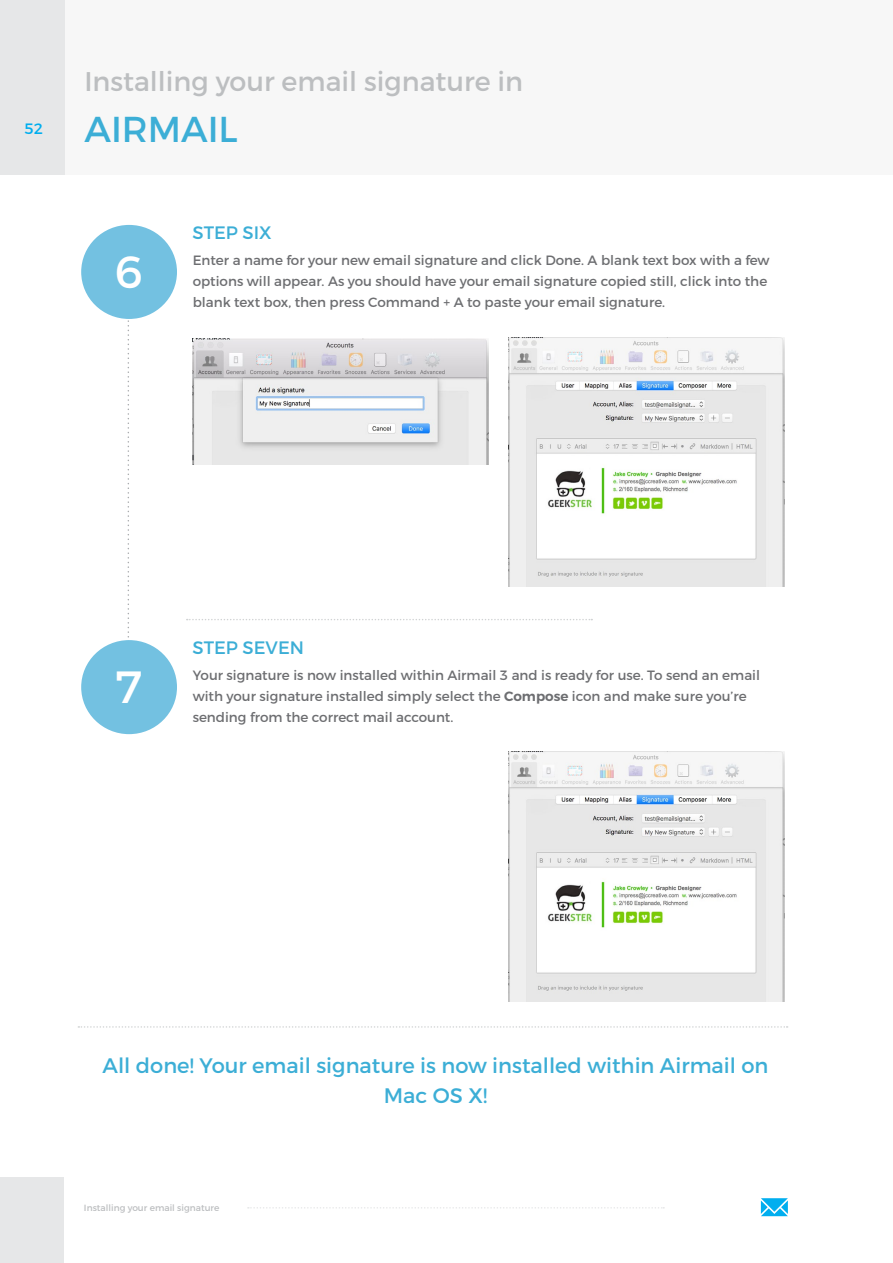
<style>
.page{position:relative;width:893px;height:1263px;background:#fff}
.page>*{position:absolute;margin:0;border:0;box-sizing:border-box;transform-origin:0 0}
.t1{font:45px "Montserrat";color:#fff}
.t2{font:36px "Montserrat";color:#3caed6}
.t3{font:27px "Montserrat";color:#bcbec0}
.t4{font:21px/30px "Montserrat";color:#3caed6;text-align:center}
.t5{font:18px "Montserrat";color:#3caed6}
.t6{font:15px "Montserrat";color:#00aeef}
.t7{font:13.5px/21px "Montserrat";color:#6d6e71}
.t8{font:9px "Montserrat";color:#bcbec0}
.s1{font-weight:600}
</style>
<div class="page">
<div style="left:0;top:0;width:893px;height:174px;background:#f7f7f7"></div>
<svg style="left:248px;top:1207px;width:416px;height:1px"></svg>
<div style="left:0;top:0;width:64px;height:174px;background:#e6e7e8"></div>
<div style="left:0;top:1177px;width:64px;height:86px;background:#e6e7e8"></div>
<svg style="left:761px;top:1198px;width:27px;height:18px"></svg>
<svg style="left:128px;top:320px;width:1px;height:318px"></svg>
<svg style="left:187px;top:619px;width:405px;height:1px"></svg>
<div style="left:81px;top:640px;width:96px;height:94px;background:#73c1e1;border-radius:50%"></div>
<div style="left:81px;top:225px;width:96px;height:94px;background:#73c1e1;border-radius:50%"></div>
<svg style="left:78px;top:1026px;width:710px;height:2px"></svg>
<img style="left:193px;top:339px;width:295px;height:125px">
<img style="left:508px;top:337px;width:276px;height:250px">
<img style="left:508px;top:752px;width:276px;height:249px">
<h3 class="t3" style="left:84px;top:65px;width:440px">Installing your email signature in</h3>
<p class="t6" style="left:24px;top:120px;width:20px">52</p>
<h2 class="t2" style="left:84px;top:107px;width:155px">AIRMAIL</h2>
<h1 class="t1" style="left:115px;top:244px;width:29px">6</h1>
<h3 class="t5" style="left:192px;top:221px;width:81px">STEP SIX</h3>
<p class="t7" style="left:193px;top:249px;width:578px">Enter a name for your new email signature and click Done. A blank text box with a few options will appear. As you should have your email signature copied still, click into the blank text box, then press Command + A to paste your email signature.</p>
<h1 class="t1" style="left:115px;top:659px;width:29px">7</h1>
<h3 class="t5" style="left:192px;top:636px;width:113px">STEP SEVEN</h3>
<p class="t7" style="left:193px;top:664px;width:569px">Your signature is now installed within Airmail 3 and is ready for use. To send an email with your signature installed simply select the <span class="s1">Compose</span> icon and make sure you’re sending from the correct mail account.</p>
<h3 class="t4" style="left:103px;top:1050px;width:667px">All done! Your email signature is now installed within Airmail on<br>Mac OS X!</h3>
<p class="t8" style="left:84px;top:1202px;width:137px">Installing your email signature</p>
</div>
